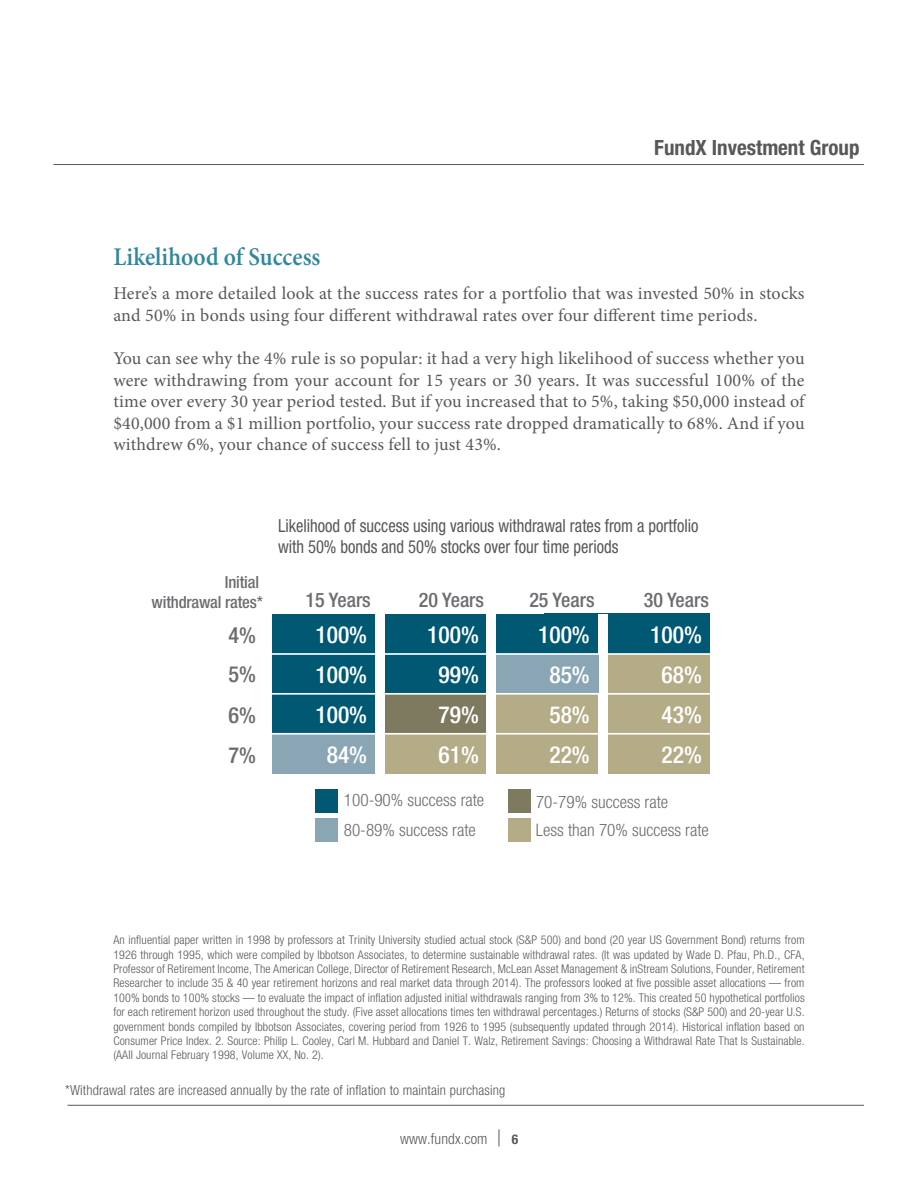
<style>
.page{position:relative;width:918px;height:1188px;background:#fff}
.page>*{position:absolute;margin:0;border:0;box-sizing:border-box;transform-origin:0 0}
.t1{font:600 25.5px "Minion Pro";color:#3187a0;scale:.92 1}
.t2{font:500 condensed 23.55px/40px "Helvetica Neue";color:#fff;text-align:center}
.t3{font:500 condensed 22.2px/40.8px "Helvetica Neue";color:#6c6d70;text-align:justify}
.t4{font:700 condensed 21px "Helvetica Neue";color:#57585a}
.t5{font:500 condensed 20.1px "Helvetica Neue";color:#6c6d70}
.t6{font:18px/21.6px "Minion Pro";letter-spacing:.01em;color:#57585a}
.t7{font:condensed 18px "Helvetica Neue";color:#57585a;scale:.92 1}
.t8{font:300 condensed 17.25px/29.4px "Helvetica Neue";color:#6c6d70}
.t9{font:500 condensed 16.65px/20.1px "Helvetica Neue";letter-spacing:-.01em;color:#6c6d70;text-align:right}
.t10{font:300 condensed 15px "Helvetica Neue";letter-spacing:.01em;color:#57585a}
.t11{font:300 condensed 13.95px "Helvetica Neue";letter-spacing:.01em;color:#57585a}
.t12{font:700 condensed 13.5px "Helvetica Neue";color:#57585a}
.t13{font:300 condensed 12px/14.4px "Helvetica Neue";letter-spacing:.01em;color:#57585a;text-align:justify}
</style>
<div class="page">
<hr style="left:53px;top:164px;width:811px;height:1px;background:#57585a">
<hr style="left:68px;top:1105px;width:796px;height:1px;background:#57585a">
<svg style="left:499px;top:1129px;width:1px;height:17px"></svg>
<div style="left:316px;top:789px;width:22px;height:24px;background:#005873"></div>
<div style="left:316px;top:818px;width:22px;height:23px;background:#8aa6b5"></div>
<div style="left:508px;top:789px;width:22px;height:24px;background:#7d7a5f"></div>
<div style="left:508px;top:818px;width:22px;height:23px;background:#b3ac86"></div>
<div style="left:544px;top:654px;width:166px;height:120px;background:#b3ac86"></div>
<div style="left:544px;top:614px;width:166px;height:40px;background:#005873"></div>
<div style="left:599px;top:614px;width:9px;height:163px;background:#fff"></div>
<div style="left:421px;top:654px;width:178px;height:40px;background:#8aa6b5"></div>
<div style="left:421px;top:694px;width:177px;height:80px;background:#b3ac86"></div>
<div style="left:421px;top:614px;width:177px;height:40px;background:#005873"></div>
<div style="left:292px;top:614px;width:195px;height:80px;background:#005873"></div>
<div style="left:292px;top:694px;width:195px;height:41px;background:#7d7a5f"></div>
<div style="left:292px;top:734px;width:195px;height:40px;background:#b3ac86"></div>
<div style="left:375px;top:614px;width:9px;height:164px;background:#fff"></div>
<div style="left:487px;top:614px;width:9px;height:163px;background:#fff"></div>
<div style="left:272px;top:614px;width:103px;height:120px;background:#005873"></div>
<div style="left:272px;top:734px;width:103px;height:40px;background:#8aa6b5"></div>
<hr style="left:269px;top:653px;width:446px;height:2px;background:#fff">
<hr style="left:269px;top:693px;width:446px;height:2px;background:#fff">
<hr style="left:269px;top:733px;width:446px;height:2px;background:#fff">
<p class="t1" style="left:113px;top:241px;width:226px">Likelihood of Success</p>
<h3 class="t4" style="left:654px;top:134px;width:207px">FundX Investment Group</h3>
<p class="t6" style="left:113px;top:283px;width:693px">Here’s a more detailed look at the success rates for a portfolio that was invested 50% in stocks and 50% in bonds using four different withdrawal rates over four different time periods.</p>
<p class="t6" style="left:113px;top:348px;width:693px;text-align:justify">You can see why the 4% rule is so popular: it had a very high likelihood of success whether you were withdrawing from your account for 15 years or 30 years. It was successful 100% of the time over every 30 year period tested. But if you increased that to 5%, taking $50,000 instead of $40,000 from a $1 million portfolio, your success rate dropped dramatically to 68%. And if you withdrew 6%, your chance of success fell to just 43%.</p>
<p class="t9" style="left:152px;top:572px;width:113px">Initial<br>withdrawal rates*</p>
<p class="t7" style="left:278px;top:515px;width:459px">Likelihood of success using various withdrawal rates from a portfolio</p>
<p class="t7" style="left:278px;top:537px;width:372px">with 50% bonds and 50% stocks over four time periods</p>
<p class="t5" style="left:306px;top:588px;width:67px">15 Years</p>
<p class="t5" style="left:419px;top:588px;width:67px">20 Years</p>
<p class="t5" style="left:529px;top:588px;width:67px">25 Years</p>
<p class="t5" style="left:644px;top:588px;width:67px">30 Years</p>
<p class="t3" style="left:229px;top:614px;width:29px">4%</p>
<p class="t2" style="left:315px;top:614px;width:53px">100%<br>100%<br>100%<br>84%</p>
<p class="t3" style="left:229px;top:653px;width:29px">5% 6% 7%</p>
<p class="t2" style="left:427px;top:614px;width:53px">100%<br>99%<br>79%<br>61%</p>
<p class="t2" style="left:538px;top:614px;width:53px">100%<br>85%<br>58%<br>22%</p>
<p class="t2" style="left:650px;top:614px;width:53px">100%<br>68%<br>43%<br>22%</p>
<p class="t8" style="left:344px;top:785px;width:142px">100-90% success rate<br>80-89% success rate</p>
<p class="t8" style="left:536px;top:787px;width:174px;line-height:28.2px">70-79% success rate<br>Less than 70% success rate</p>
<p class="t13" style="left:113px;top:933px;width:693px">An influential paper written in 1998 by professors at Trinity University studied actual stock (S&amp;P 500) and bond (20 year US Government Bond) returns from 1926 through 1995, which were compiled by Ibbotson Associates, to determine sustainable withdrawal rates. (It was updated by Wade D. Pfau, Ph.D., CFA, Professor of Retirement Income, The American College, Director of Retirement Research, McLean Asset Management &amp; inStream Solutions, Founder, Retirement Researcher to include 35 &amp; 40 year retirement horizons and real market data through 2014). The professors looked at five possible asset allocations — from 100% bonds to 100% stocks — to evaluate the impact of inflation adjusted initial withdrawals ranging from 3% to 12%. This created 50 hypothetical portfolios for each retirement horizon used throughout the study. (Five asset allocations times ten withdrawal percentages.) Returns of stocks (S&amp;P 500) and 20-year U.S. government bonds compiled by Ibbotson Associates, covering period from 1926 to 1995 (subsequently updated through 2014). Historical inflation based on Consumer Price Index. 2. Source: Philip L. Cooley, Carl M. Hubbard and Daniel T. Walz, Retirement Savings: Choosing a Withdrawal Rate That Is Sustainable. (AAII Journal February 1998, Volume XX, No. 2).</p>
<p class="t11" style="left:65px;top:1082px;width:442px">*Withdrawal rates are increased annually by the rate of inflation to maintain purchasing</p>
<p class="t10" style="left:400px;top:1130px;width:89px">www.fundx.com</p>
<p class="t12" style="left:512px;top:1132px;width:8px">6</p>
</div>
